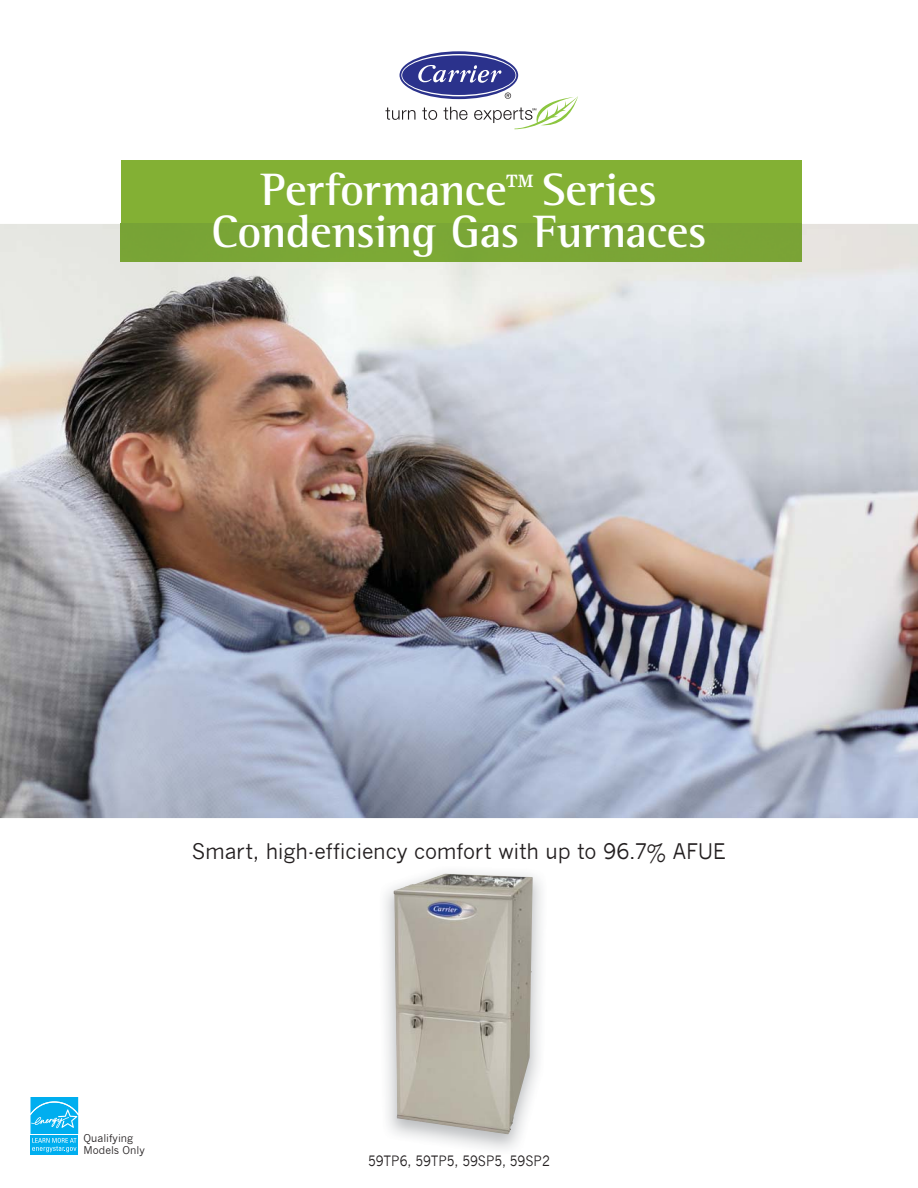
<style>
.page{position:relative;width:918px;height:1188px;background:#fff}
.page>*{position:absolute;margin:0;border:0;box-sizing:border-box;transform-origin:0 0}
.t1{font:700 46.5px/42px "Rotis Semi Serif";letter-spacing:-.015em;color:#fff;text-align:center}
.t2{font:21px "News Gothic";letter-spacing:-.01em;color:#231f20}
.t3{font:13.95px "News Gothic";letter-spacing:-.005em;color:#231f20;scale:.9 1}
.t4{font:10.5px/12px "News Gothic";color:#231f20}
.s1{font-size:45px}
</style>
<div class="page">
<img style="left:393px;top:874px;width:140px;height:260px">
<img style="left:0;top:224px;width:918px;height:594px">
<div style="left:121px;top:161px;width:680px;height:63px;background:#83b034"></div>
<div style="left:121px;top:224px;width:680px;height:38px;background:#7aa536"></div>
<svg style="left:385px;top:108px;width:30px;height:12px"></svg>
<svg style="left:422px;top:108px;width:15px;height:12px"></svg>
<svg style="left:444px;top:107px;width:24px;height:13px"></svg>
<svg style="left:474px;top:93px;width:104px;height:36px"></svg>
<svg style="left:400px;top:51px;width:118px;height:48px"></svg>
<svg style="left:401px;top:54px;width:115px;height:42px"></svg>
<div style="left:402px;top:55px;width:114px;height:40px;background:#2b328c;border-radius:50%"></div>
<svg style="left:418px;top:65px;width:84px;height:18px"></svg>
<svg style="left:30px;top:1097px;width:49px;height:37px"></svg>
<div style="left:30px;top:1135px;width:48px;height:20px;background:#00aeef"></div>
<svg style="left:31px;top:1097px;width:47px;height:55px"></svg>
<h1 class="t1" style="left:212px;top:172px;width:496px">Performance<span class="s1">™</span> Series<br>Condensing Gas Furnaces</h1>
<p class="t2" style="left:192px;top:838px;width:536px">Smart, high-efficiency comfort with up to 96.7% AFUE</p>
<p class="t4" style="left:84px;top:1132px;width:63px">Qualifying<br>Models Only</p>
<p class="t3" style="left:368px;top:1152px;width:203px">59TP6, 59TP5, 59SP5, 59SP2</p>
</div>
